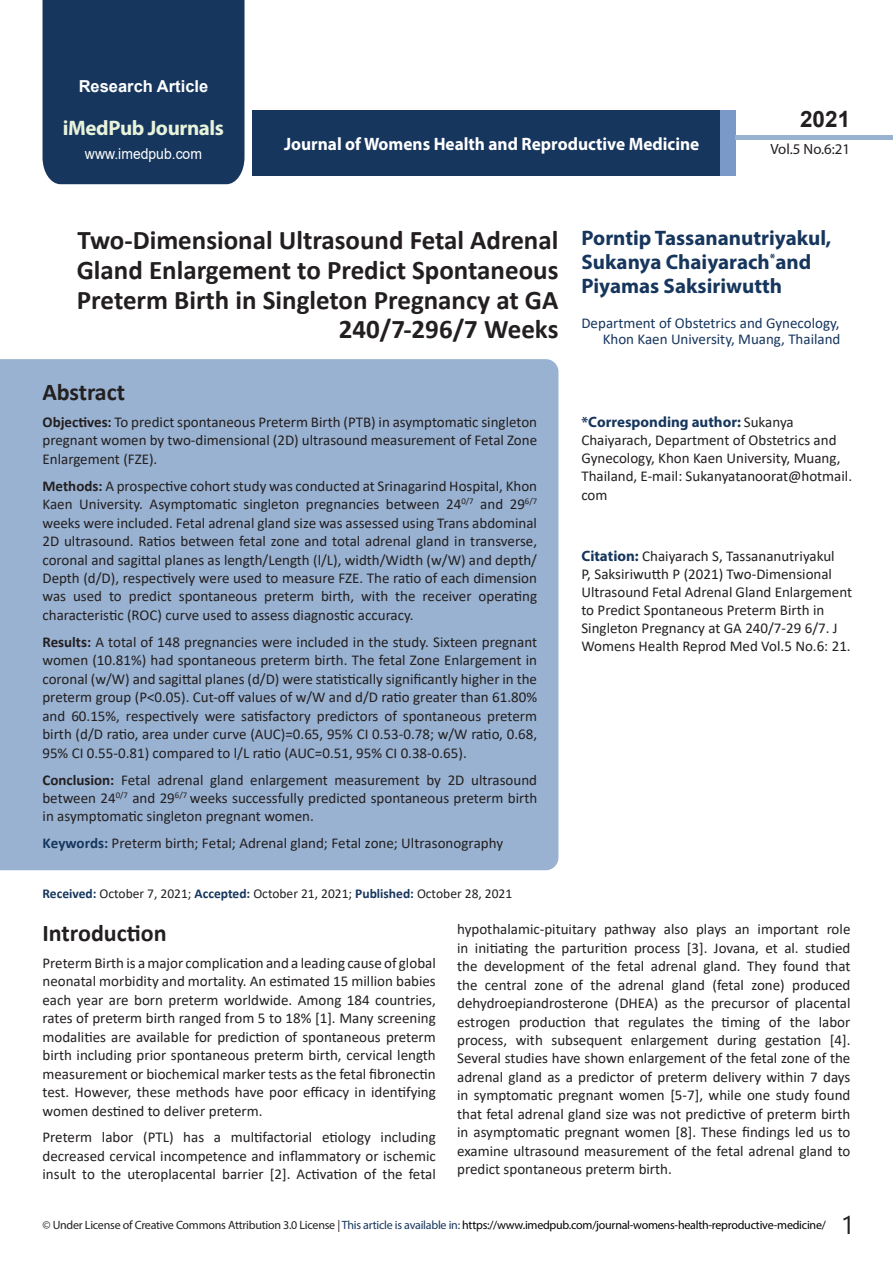
<style>
.page{position:relative;width:893px;height:1263px;background:#fff}
.page>*{position:absolute;margin:0;border:0;box-sizing:border-box;transform-origin:0 0}
.t1{font:700 27px/29.7px "Calibri";color:#231f20;text-align:right}
.t2{font:700 24px "Calibri";letter-spacing:-.005em;color:#231f20}
.t3{font:700 22.5px "Arial";color:#231f20}
.t4{font:700 21px/24px "Myriad Pro";color:#16365d}
.t5{font:700 21px "Myriad Pro";letter-spacing:-.02em;color:#e9f3db}
.t6{font:700 18px "Myriad Pro";color:#fff;scale:.96 1}
.t7{font:700 16.5px "Arial";color:#fff}
.t8{font:15px/18.5px "Calibri";color:#231f20;text-align:justify}
.t9{font:15px/15.8px "Calibri";color:#16365d;text-align:right}
.t10{font:700 15px "Myriad Pro";color:#16365d}
.t11{font:15px "Arial";color:#fff;scale:.93 1}
.t12{font:14.85px "Myriad Pro";color:#231f20}
.t13{font:13.5px "Calibri";color:#231f20}
.t14{font:12px "Myriad Pro";letter-spacing:-.02em;color:#000}
.s1{font-weight:700}
.s2{font-weight:700;color:#16365d}
.s3{font-family:"Calibri";font-weight:400;color:#231f20}
.s4{font-family:"Myriad Pro";font-weight:700;color:#16365d}
.s5{color:#231f20}
.s6{color:#16365d}
.s7{font-family:"Nirmala UI";font-size:25.5px;color:#231f20}
</style>
<div class="page">
<div style="left:43px;top:0;width:201px;height:184px;background:#16365d"></div>
<div style="left:252px;top:110px;width:469px;height:66px;background:#16365d"></div>
<div style="left:720px;top:110px;width:16px;height:66px;background:#7a98c8"></div>
<div style="left:736px;top:135px;width:157px;height:5px;background:#99b2d1"></div>
<div style="left:0;top:359px;width:558px;height:511px;background:#99b2d1"></div>
<p class="t7" style="left:79px;top:75px;width:131px">Research Article</p>
<h3 class="t5" style="left:63px;top:114px;width:163px">iMedPub Journals</h3>
<p class="t11" style="left:85px;top:143px;width:127px">www.imedpub.com</p>
<p class="t6" style="left:284px;top:132px;width:434px">Journal of Womens Health and Reproductive Medicine</p>
<h3 class="t3" style="left:800px;top:104px;width:52px">2021</h3>
<p class="t12" style="left:770px;top:140px;width:81px">Vol.5 No.6:21</p>
<h1 class="t1" style="left:77px;top:225px;width:483px">Two-Dimensional Ultrasound Fetal Adrenal Gland Enlargement to Predict Spontaneous Preterm Birth in Singleton Pregnancy at GA 240/7-296/7 Weeks</h1>
<h2 class="t2" style="left:43px;top:375px;width:84px">Abstract</h2>
<p class="t8" style="left:43px;top:412px;width:496px"><span class="s1">Objectives:</span> To predict spontaneous Preterm Birth (PTB) in asymptomatic singleton pregnant women by two-dimensional (2D) ultrasound measurement of Fetal Zone Enlargement (FZE).</p>
<p class="t8" style="left:42px;top:476px;width:496px"><span class="s1">Methods:</span> A prospective cohort study was conducted at Srinagarind Hospital, Khon Kaen University. Asymptomatic singleton pregnancies between 24<sup>0/7</sup> and 29<sup>6/7 </sup>weeks were included. Fetal adrenal gland size was assessed using Trans abdominal 2D ultrasound. Ratios between fetal zone and total adrenal gland in transverse, coronal and sagittal planes as length/Length (l/L), width/Width (w/W) and depth/ Depth (d/D), respectively were used to measure FZE. The ratio of each dimension was used to predict spontaneous preterm birth, with the receiver operating characteristic (ROC) curve used to assess diagnostic accuracy.</p>
<p class="t8" style="left:42px;top:632px;width:496px"><span class="s1">Results:</span> A total of 148 pregnancies were included in the study. Sixteen pregnant women (10.81%) had spontaneous preterm birth. The fetal Zone Enlargement in coronal (w/W) and sagittal planes (d/D) were statistically significantly higher in the preterm group (P&lt;0.05). Cut-off values of w/W and d/D ratio greater than 61.80% and 60.15%, respectively were satisfactory predictors of spontaneous preterm birth (d/D ratio, area under curve (AUC)=0.65, 95% CI 0.53-0.78; w/W ratio, 0.68, 95% CI 0.55-0.81) compared to l/L ratio (AUC=0.51, 95% CI 0.38-0.65).</p>
<p class="t8" style="left:42px;top:770px;width:496px"><span class="s1">Conclusion:</span> Fetal adrenal gland enlargement measurement by 2D ultrasound between 24<sup>0/7</sup> and 29<sup>6/7</sup> weeks successfully predicted spontaneous preterm birth in asymptomatic singleton pregnant women.</p>
<p class="t8" style="left:43px;top:834px;width:462px"><span class="s2">Keywords:</span> Preterm birth; Fetal; Adrenal gland; Fetal zone; Ultrasonography</p>
<p class="t13" style="left:43px;top:884px;width:471px"><span class="s2">Received:</span> October 7, 2021; <span class="s2">Accepted:</span> October 21, 2021; <span class="s2">Published:</span> October 28, 2021</p>
<h3 class="t4" style="left:581px;top:225px;width:252px">Porntip Tassananutriyakul,<br>Sukanya Chaiyarach<sup>*</sup>and<br>Piyamas Saksiriwutth</h3>
<p class="t9" style="left:581px;top:315px;width:261px">Department of Obstetrics and Gynecology,<br>Khon Kaen University, Muang, Thailand</p>
<p class="t10" style="left:581px;top:412px;width:214px">*Corresponding author: <span class="s3">Sukanya</span></p>
<p class="t8" style="left:581px;top:430px;width:272px;text-align:left">Chaiyarach, Department of Obstetrics and Gynecology, Khon Kaen University, Muang, Thailand, E-mail: Sukanyatanoorat@hotmail. com</p>
<p class="t8" style="left:581px;top:546px;width:272px;line-height:18px;text-align:left"><span class="s4">Citation:</span> Chaiyarach S, Tassananutriyakul<br>P, Saksiriwutth P (2021) Two-Dimensional Ultrasound Fetal Adrenal Gland Enlargement to Predict Spontaneous Preterm Birth in Singleton Pregnancy at GA 240/7-29 6/7. J Womens Health Reprod Med Vol.5 No.6: 21.</p>
<h2 class="t2" style="left:43px;top:916px;width:126px">Introduction</h2>
<p class="t8" style="left:43px;top:953px;width:395px">Preterm Birth is a major complication and a leading cause of global neonatal morbidity and mortality. An estimated 15 million babies each year are born preterm worldwide. Among 184 countries, rates of preterm birth ranged from 5 to 18% [1]. Many screening modalities are available for prediction of spontaneous preterm birth including prior spontaneous preterm birth, cervical length measurement or biochemical marker tests as the fetal fibronectin test. However, these methods have poor efficacy in identifying women destined to deliver preterm.</p>
<p class="t8" style="left:43px;top:1128px;width:395px">Preterm labor (PTL) has a multifactorial etiology including decreased cervical incompetence and inflammatory or ischemic insult to the uteroplacental barrier [2]. Activation of the fetal</p>
<p class="t8" style="left:457px;top:920px;width:395px">hypothalamic-pituitary pathway also plays an important role in initiating the parturition process [3]. Jovana, et al. studied the development of the fetal adrenal gland. They found that the central zone of the adrenal gland (fetal zone) produced dehydroepiandrosterone (DHEA) as the precursor of placental estrogen production that regulates the timing of the labor process, with subsequent enlargement during gestation [4].<br>Several studies have shown enlargement of the fetal zone of the adrenal gland as a predictor of preterm delivery within 7 days in symptomatic pregnant women [5-7], while one study found that fetal adrenal gland size was not predictive of preterm birth in asymptomatic pregnant women [8]. These findings led us to examine ultrasound measurement of the fetal adrenal gland to predict spontaneous preterm birth.</p>
<p class="t14" style="left:43px;top:1218px;width:813px"><span class="s5">© Under License of Creative Commons Attribution 3.0 License |</span> <span class="s6">This article is available in:</span> https://www.imedpub.com/journal-womens-health-reproductive-medicine/ <span class="s7">1</span></p>
</div>
